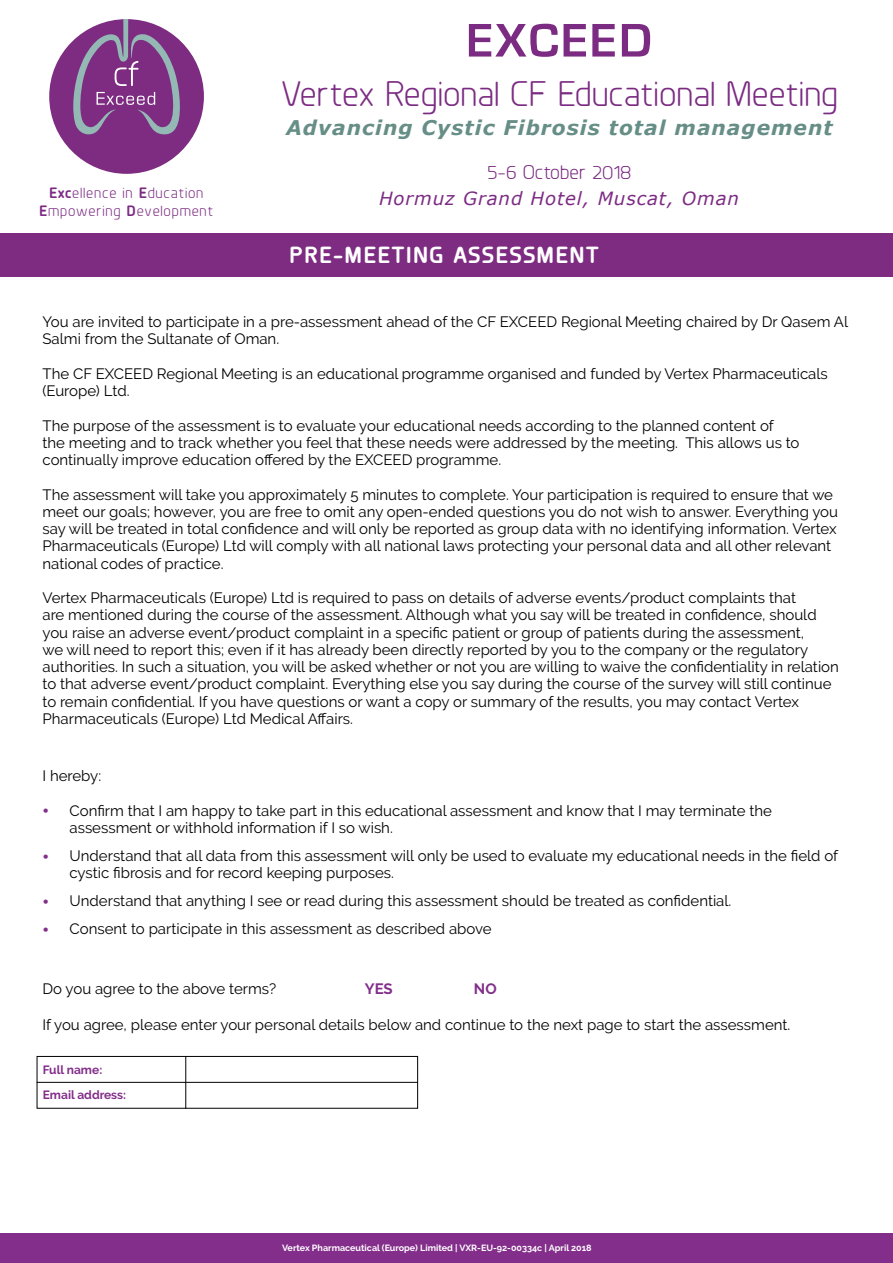
<style>
.page{position:relative;width:893px;height:1263px;background:#fff}
.page>*{position:absolute;margin:0;border:0;box-sizing:border-box;transform-origin:0 0}
.t1{font:35.4px "Planer";color:#7c2b83}
.t2{font:700 23.25px "Planer";letter-spacing:.05em;color:#fff}
.t3{font:italic 700 20.25px "Verdana";letter-spacing:.05em;color:#668e87}
.t4{font:19.8px "Planer";color:#7c2b83}
.t5{font:italic 18.15px "Verdana";letter-spacing:.05em;color:#7c2b83}
.t6{font:15px/17.2px "Raleway";color:#000}
.t7{font:15px/18px "Planer";letter-spacing:.05em;color:#7c2b83;text-align:center}
.t8{font:700 15px "Raleway";color:#832e8a}
.t9{font:700 12px/25.7px "Raleway";color:#832e8a}
.t10{font:700 9px "Raleway";color:#fff}
.s1{font-weight:700}
.s2{font-weight:900;font-size:18px;color:#832e8a}
</style>
<div class="page">
<div style="left:37px;top:1056px;width:381px;height:52px;border:1px solid #000"></div>
<hr style="left:37px;top:1082px;width:381px;height:1px;background:#000">
<hr style="left:185px;top:1056px;width:1px;height:52px;background:#000">
<div style="left:49px;top:19px;width:155px;height:155px;background:#7d2c82;border-radius:50%"></div>
<svg style="left:73px;top:19px;width:107px;height:116px"></svg>
<div style="left:0;top:233px;width:893px;height:43px;background:#7d2c82"></div>
<svg style="left:469px;top:24px;width:89px;height:33px"></svg>
<svg style="left:564px;top:24px;width:22px;height:33px"></svg>
<svg style="left:592px;top:24px;width:23px;height:33px"></svg>
<svg style="left:622px;top:24px;width:28px;height:33px"></svg>
<div style="left:0;top:1234px;width:893px;height:29px;background:#832e8a"></div>
<h1 class="t1" style="left:281px;top:73px;width:559px">Vertex Regional CF Educational Meeting</h1>
<h3 class="t3" style="left:286px;top:113px;width:548px">Advancing Cystic Fibrosis total management</h3>
<p class="t7" style="left:39px;top:184px;width:176px"><span class="s1">Exc</span>ellence in <span class="s1">E</span>ducation<br><span class="s1">E</span>mpowering <span class="s1">D</span>evelopment</p>
<h3 class="t4" style="left:487px;top:161px;width:145px">5-6 October 2018</h3>
<p class="t5" style="left:379px;top:186px;width:362px">Hormuz Grand Hotel, Muscat, Oman</p>
<h2 class="t2" style="left:289px;top:238px;width:311px">PRE-MEETING ASSESSMENT</h2>
<p class="t6" style="left:43px;top:313px;width:807px">You are invited to participate in a pre-assessment ahead of the CF EXCEED Regional Meeting chaired by Dr Qasem Al<br>Salmi from the Sultanate of Oman.</p>
<p class="t6" style="left:43px;top:365px;width:787px">The CF EXCEED Regional Meeting is an educational programme organised and funded by Vertex Pharmaceuticals (Europe) Ltd.</p>
<p class="t6" style="left:43px;top:417px;width:758px">The purpose of the assessment is to evaluate your educational needs according to the planned content of the meeting and to track whether you feel that these needs were addressed by the meeting. This allows us to continually improve education offered by the EXCEED programme.</p>
<p class="t6" style="left:43px;top:486px;width:797px">The assessment will take you approximately 5 minutes to complete. Your participation is required to ensure that we meet our goals; however, you are free to omit any open-ended questions you do not wish to answer. Everything you say will be treated in total confidence and will only be reported as group data with no identifying information. Vertex Pharmaceuticals (Europe) Ltd will comply with all national laws protecting your personal data and all other relevant national codes of practice.</p>
<p class="t6" style="left:43px;top:589px;width:798px">Vertex Pharmaceuticals (Europe) Ltd is required to pass on details of adverse events/product complaints that<br>are mentioned during the course of the assessment. Although what you say will be treated in confidence, should you raise an adverse event/product complaint in a specific patient or group of patients during the assessment,<br>we will need to report this; even if it has already been directly reported by you to the company or the regulatory authorities. In such a situation, you will be asked whether or not you are willing to waive the confidentiality in relation to that adverse event/product complaint. Everything else you say during the course of the survey will still continue to remain confidential. If you have questions or want a copy or summary of the results, you may contact Vertex Pharmaceuticals (Europe) Ltd Medical Affairs.</p>
<p class="t6" style="left:43px;top:767px;width:60px">I hereby:</p>
<p class="t6" style="left:70px;top:802px;width:704px;text-indent:-27px"><span class="s2">•</span> Confirm that I am happy to take part in this educational assessment and know that I may terminate the assessment or withhold information if I so wish.</p>
<p class="t6" style="left:70px;top:847px;width:770px;text-indent:-27px"><span class="s2">•</span> Understand that all data from this assessment will only be used to evaluate my educational needs in the field of cystic fibrosis and for record keeping purposes.</p>
<p class="t6" style="left:43px;top:892px;width:690px"><span class="s2">•</span> Understand that anything I see or read during this assessment should be treated as confidential.</p>
<p class="t6" style="left:43px;top:920px;width:451px"><span class="s2">•</span> Consent to participate in this assessment as described above</p>
<p class="t6" style="left:43px;top:980px;width:235px">Do you agree to the above terms?</p>
<p class="t6" style="left:43px;top:1016px;width:749px">If you agree, please enter your personal details below and continue to the next page to start the assessment.</p>
<p class="t8" style="left:474px;top:980px;width:24px">NO</p>
<p class="t8" style="left:365px;top:980px;width:29px">YES</p>
<p class="t9" style="left:43px;top:1056px;width:85px">Full name:<br>Email address:</p>
<p class="t10" style="left:282px;top:1243px;width:311px">Vertex Pharmaceutical (Europe) Limited | VXR-EU-92-00334c | April 2018</p>
</div>
